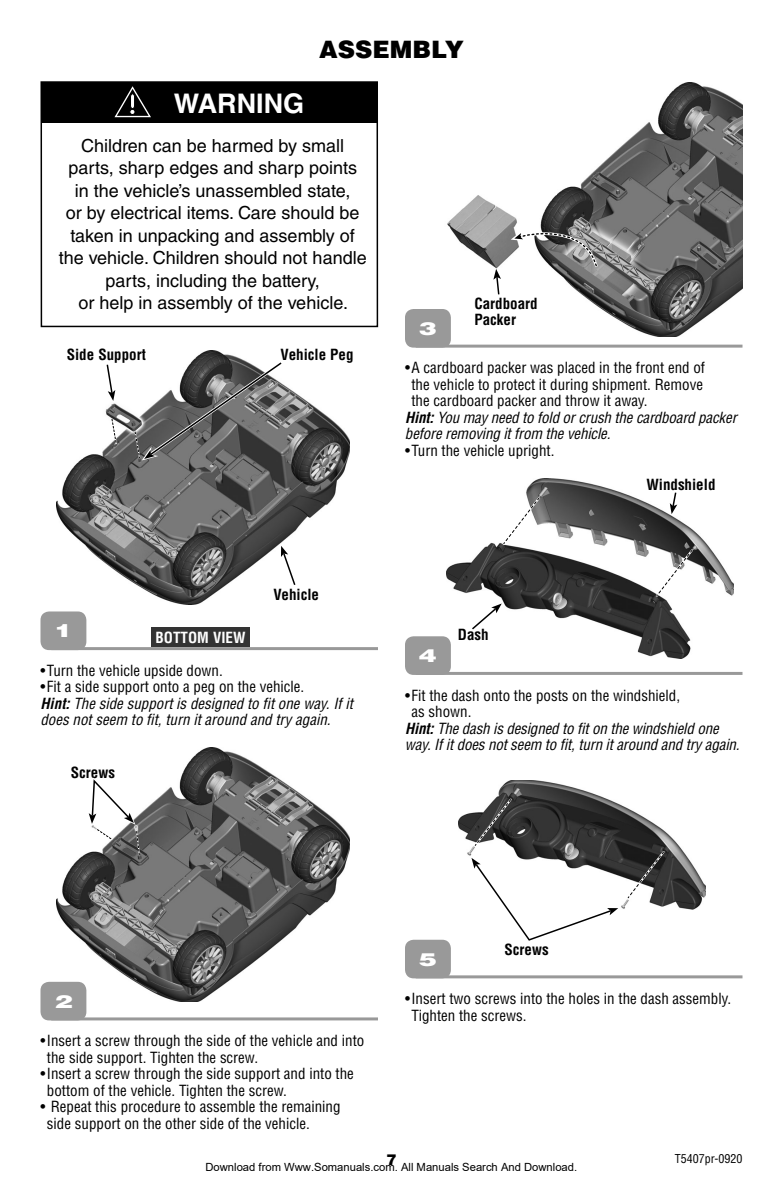
<style>
.page{position:relative;width:783px;height:1188px;background:#fff}
.page>*{position:absolute;margin:0;border:0;box-sizing:border-box;transform-origin:0 0}
.t1{font:700 27px "Helvetica LT Std";color:#fff}
.t2{font:900 24px "Helvetica LT Std";color:#000}
.t3{font:18px/22.5px "Helvetica LT Std";color:#000;text-align:center}
.t4{font:900 18px "Helvetica LT Std";color:#fff;scale:1.5 1}
.t5{font:condensed 15px/16.5px "Helvetica LT Std";color:#000}
.t6{font:italic condensed 15px/16.5px "Helvetica LT Std";letter-spacing:-.01em;color:#000}
.t7{font:700 condensed 15px/16.5px "Helvetica LT Std";color:#000}
.t8{font:700 condensed 15px "Helvetica LT Std";color:#fff}
.t9{font:900 15px "Helvetica LT Std";color:#000}
.t10{font:condensed 12px "Helvetica LT Std";color:#000}
.t11{font:11.25px "Arial";color:#000}
.s1{font-style:normal}
.s2{font-weight:700}
</style>
<div class="page">
<div style="left:151px;top:628px;width:99px;height:19px;background:#333"></div>
<img style="left:56px;top:350px;width:293px;height:254px">
<svg style="left:110px;top:418px;width:8px;height:27px"></svg>
<img style="left:408px;top:83px;width:334px;height:254px">
<svg style="left:511px;top:227px;width:89px;height:42px"></svg>
<img style="left:56px;top:748px;width:293px;height:254px">
<div style="left:41px;top:82px;width:336px;height:41px;background:#000"></div>
<div style="left:40px;top:81px;width:338px;height:246px;border:2px solid #000"></div>
<svg style="left:114px;top:86px;width:37px;height:31px"></svg>
<svg style="left:281px;top:546px;width:16px;height:41px"></svg>
<svg style="left:106px;top:363px;width:9px;height:38px"></svg>
<svg style="left:493px;top:269px;width:8px;height:27px"></svg>
<img style="left:447px;top:479px;width:287px;height:180px">
<svg style="left:501px;top:495px;width:41px;height:51px"></svg>
<svg style="left:654px;top:547px;width:41px;height:52px"></svg>
<svg style="left:470px;top:604px;width:32px;height:27px"></svg>
<svg style="left:670px;top:491px;width:7px;height:23px"></svg>
<img style="left:458px;top:780px;width:248px;height:129px">
<svg style="left:473px;top:797px;width:40px;height:51px"></svg>
<svg style="left:625px;top:849px;width:41px;height:51px"></svg>
<div style="left:40px;top:611px;width:46px;height:39px;background:#999;border-radius:9px"></div>
<hr style="left:51px;top:647px;width:327px;height:3px;background:#999">
<div style="left:405px;top:636px;width:46px;height:39px;background:#999;border-radius:9px"></div>
<hr style="left:416px;top:672px;width:326px;height:3px;background:#999">
<div style="left:405px;top:940px;width:46px;height:38px;background:#999;border-radius:9px"></div>
<hr style="left:416px;top:975px;width:326px;height:3px;background:#999">
<div style="left:40px;top:982px;width:46px;height:38px;background:#999;border-radius:9px"></div>
<hr style="left:51px;top:1017px;width:327px;height:3px;background:#999">
<div style="left:405px;top:309px;width:46px;height:39px;background:#999;border-radius:9px"></div>
<hr style="left:416px;top:345px;width:326px;height:3px;background:#999">
<svg style="left:134px;top:359px;width:151px;height:101px"></svg>
<svg style="left:87px;top:774px;width:54px;height:82px"></svg>
<svg style="left:471px;top:858px;width:147px;height:83px"></svg>
<h2 class="t2" style="left:319px;top:41px;width:146px">ASSEMBLY</h2>
<h1 class="t1" style="left:174px;top:93px;width:132px">WARNING</h1>
<p class="t3" style="left:59px;top:136px;width:309px">Children can be harmed by small parts, sharp edges and sharp points<br>in the vehicle’s unassembled state,<br>or by electrical items. Care should be taken in unpacking and assembly of the vehicle. Children should not handle parts, including the battery,<br>or help in assembly of the vehicle.</p>
<p class="t4" style="left:419px;top:322px;width:14px">3</p>
<p class="t7" style="left:474px;top:297px;width:65px">Cardboard<br>Packer</p>
<p class="t7" style="left:67px;top:348px;width:81px">Side Support</p>
<p class="t7" style="left:281px;top:348px;width:75px">Vehicle Peg</p>
<p class="t4" style="left:54px;top:624px;width:14px">1</p>
<p class="t8" style="left:156px;top:632px;width:91px">BOTTOM VIEW</p>
<p class="t7" style="left:274px;top:588px;width:47px">Vehicle</p>
<p class="t5" style="left:40px;top:663px;width:184px">• Turn the vehicle upside down.</p>
<p class="t6" style="left:40px;top:680px;width:317px"><span class="s1">• Fit a side support onto a peg on the vehicle.<br></span><span class="s2">Hint:</span>The side support is designed to fit one way. If it does not seem to fit, turn it around and try again.</p>
<p class="t7" style="left:71px;top:765px;width:46px">Screws</p>
<p class="t5" style="left:405px;top:361px;width:302px">• A cardboard packer was placed in the front end of</p>
<p class="t5" style="left:411px;top:378px;width:293px">the vehicle to protect it during shipment. Remove</p>
<p class="t5" style="left:411px;top:394px;width:238px">the cardboard packer and throw it away.</p>
<p class="t6" style="left:405px;top:411px;width:336px"><span class="s2">Hint:</span>You may need to fold orcrush the cardboard packer</p>
<p class="t6" style="left:405px;top:427px;width:210px">before removing itfrom the vehicle.</p>
<p class="t5" style="left:405px;top:444px;width:151px">• Turn the vehicle upright.</p>
<p class="t4" style="left:419px;top:649px;width:14px">4</p>
<p class="t7" style="left:458px;top:628px;width:32px">Dash</p>
<p class="t7" style="left:646px;top:478px;width:71px">Windshield</p>
<p class="t5" style="left:405px;top:688px;width:277px">• Fit the dash onto the posts on the windshield,</p>
<p class="t5" style="left:411px;top:705px;width:61px">as shown.</p>
<p class="t6" style="left:405px;top:721px;width:318px"><span class="s2">Hint:</span>The dash is designed to fiton the windshield one</p>
<p class="t6" style="left:405px;top:738px;width:339px">way.Ifitdoes notseem to fit,turn itaround and try again.</p>
<p class="t4" style="left:54px;top:995px;width:14px">2</p>
<p class="t5" style="left:47px;top:1034px;width:319px;text-indent:-6px">• Insert a screw through the side of the vehicle and into the side support. Tighten the screw.</p>
<p class="t5" style="left:47px;top:1067px;width:309px;text-indent:-6px">• Insert a screw through the side support and into the bottom of the vehicle. Tighten the screw.</p>
<p class="t5" style="left:47px;top:1100px;width:295px;text-indent:-6px">• Repeat this procedure to assemble the remaining side support on the other side of the vehicle.</p>
<p class="t4" style="left:419px;top:953px;width:14px">5</p>
<p class="t7" style="left:505px;top:943px;width:46px">Screws</p>
<p class="t5" style="left:411px;top:992px;width:321px;text-indent:-6px">• Insert two screws into the holes in the dash assembly.<br>Tighten the screws.</p>
<p class="t9" style="left:387px;top:1154px;width:12px">7</p>
<p class="t10" style="left:675px;top:1155px;width:69px">T5407pr-0920</p>
<p class="t11" style="left:205px;top:1160px;width:373px">Download from Www.Somanuals.com. All Manuals Search And Download.</p>
</div>
